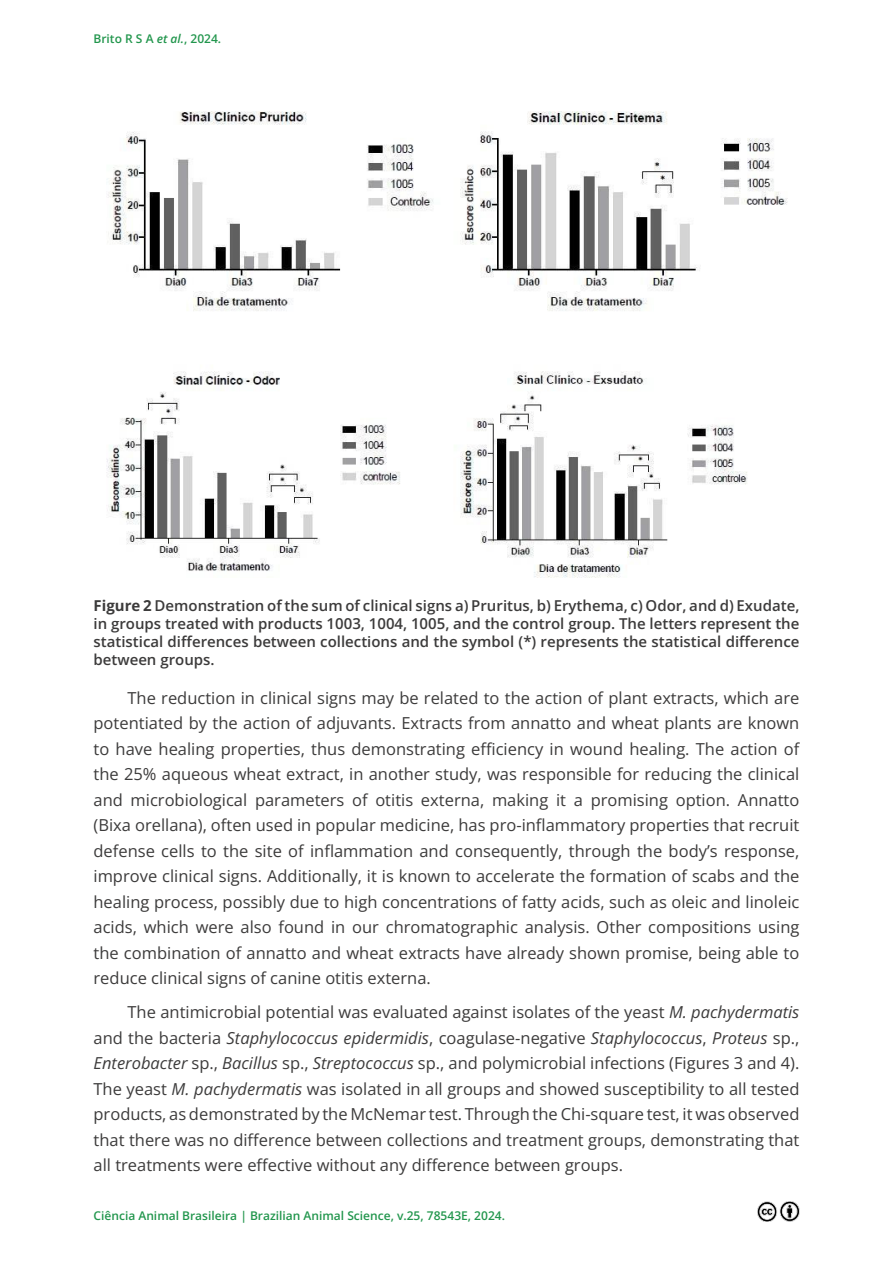
<style>
.page{position:relative;width:893px;height:1263px;background:#fff}
.page>*{position:absolute;margin:0;border:0;box-sizing:border-box;transform-origin:0 0}
.t1{font:16.5px/25.5px "Open Sans";color:#3c3b3b;text-align:justify}
.t2{font:600 15px/18px "Open Sans";color:#3c3b3b;text-align:justify}
.t3{font:600 12px "Open Sans";color:#22964d}
.s1{font-style:italic}
.s2{font-weight:700}
</style>
<div class="page">
<img style="left:757px;top:1201px;width:43px;height:20px">
<img style="left:106px;top:111px;width:682px;height:467px">
<p class="t3" style="left:94px;top:30px;width:129px">Brito R S A <span class="s1">et al.</span>, 2024.</p>
<p class="t2" style="left:94px;top:596px;width:707px"><span class="s2">Figure 2</span> Demonstration of the sum of clinical signs a) Pruritus, b) Erythema, c) Odor, and d) Exudate, in groups treated with products 1003, 1004, 1005, and the control group. The letters represent the statistical differences between collections and the symbol (*) represents the statistical difference between groups.</p>
<p class="t1" style="left:94px;top:684px;width:707px;text-indent:34px">The reduction in clinical signs may be related to the action of plant extracts, which are potentiated by the action of adjuvants. Extracts from annatto and wheat plants are known to have healing properties, thus demonstrating efficiency in wound healing. The action of the 25% aqueous wheat extract, in another study, was responsible for reducing the clinical and microbiological parameters of otitis externa, making it a promising option. Annatto (Bixa orellana), often used in popular medicine, has pro-inflammatory properties that recruit defense cells to the site of inflammation and consequently, through the body’s response, improve clinical signs. Additionally, it is known to accelerate the formation of scabs and the healing process, possibly due to high concentrations of fatty acids, such as oleic and linoleic acids, which were also found in our chromatographic analysis. Other compositions using the combination of annatto and wheat extracts have already shown promise, being able to reduce clinical signs of canine otitis externa.</p>
<p class="t1" style="left:94px;top:999px;width:707px;text-indent:34px">The antimicrobial potential was evaluated against isolates of the yeast <span class="s1">M. pachydermatis </span>and the bacteria <span class="s1">Staphylococcus epidermidis</span>, coagulase-negative <span class="s1">Staphylococcus</span>, <span class="s1">Proteus</span> sp., <span class="s1">Enterobacter</span> sp., <span class="s1">Bacillus</span> sp., <span class="s1">Streptococcus</span> sp., and polymicrobial infections (Figures 3 and 4).<br>The yeast <span class="s1">M. pachydermatis</span> was isolated in all groups and showed susceptibility to all tested products, as demonstrated by the McNemar test. Through the Chi-square test, it was observed that there was no difference between collections and treatment groups, demonstrating that all treatments were effective without any difference between groups.</p>
<p class="t3" style="left:94px;top:1208px;width:413px">Ciência Animal Brasileira | Brazilian Animal Science, v.25, 78543E, 2024.</p>
</div>
